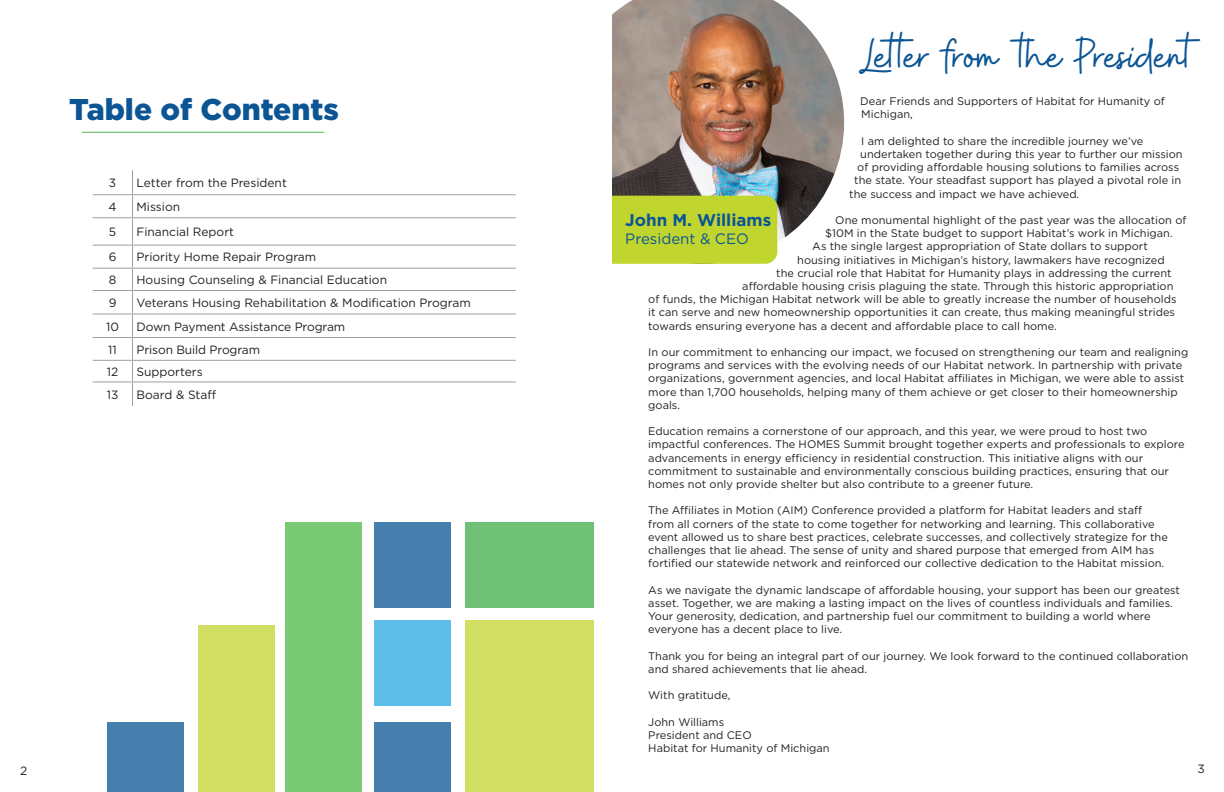
<style>
.page{position:relative;width:1224px;height:792px;background:#fff}
.page>*{position:absolute;margin:0;border:0;box-sizing:border-box;transform-origin:0 0}
.t1{font:50px "Buffalo";letter-spacing:-.06em;color:#0b5595}
.t2{font:900 30px "Gotham";color:#0b5595}
.t3{font:700 17px "Gotham";color:#0b5595}
.t4{font:15px "Gotham";color:#0b5595}
.t5{font:12px "Gotham";color:#231f20}
.t6{font:11px/13.2px "Gotham";color:#231f20}
</style>
<div class="page">
<img style="left:612px;top:0;width:232px;height:264px">
<div style="left:581px;top:196px;width:196px;height:68px;background:#c1d52f;border-radius:12px"></div>
<div style="left:471px;top:1px;width:140px;height:505px;background:#fff"></div>
<hr style="left:82px;top:132px;width:242px;height:1px;background:#50b949">
<hr style="left:93px;top:194px;width:40px;height:1px;background:#9d9fa2">
<hr style="left:133px;top:194px;width:383px;height:1px;background:#9d9fa2">
<hr style="left:93px;top:217px;width:40px;height:1px;background:#9d9fa2">
<hr style="left:133px;top:217px;width:383px;height:1px;background:#9d9fa2">
<hr style="left:93px;top:245px;width:40px;height:1px;background:#9d9fa2">
<hr style="left:133px;top:245px;width:383px;height:1px;background:#9d9fa2">
<hr style="left:93px;top:268px;width:40px;height:1px;background:#9d9fa2">
<hr style="left:133px;top:268px;width:383px;height:1px;background:#9d9fa2">
<hr style="left:93px;top:290px;width:40px;height:1px;background:#9d9fa2">
<hr style="left:133px;top:290px;width:383px;height:1px;background:#9d9fa2">
<hr style="left:93px;top:314px;width:40px;height:1px;background:#9d9fa2">
<hr style="left:133px;top:314px;width:383px;height:1px;background:#9d9fa2">
<hr style="left:93px;top:337px;width:40px;height:1px;background:#9d9fa2">
<hr style="left:133px;top:337px;width:383px;height:1px;background:#9d9fa2">
<hr style="left:93px;top:360px;width:40px;height:1px;background:#9d9fa2">
<hr style="left:133px;top:360px;width:383px;height:1px;background:#9d9fa2">
<hr style="left:93px;top:381px;width:40px;height:1px;background:#9d9fa2">
<hr style="left:133px;top:381px;width:383px;height:1px;background:#9d9fa2">
<svg style="left:132px;top:170px;width:1px;height:236px"></svg>
<div style="left:198px;top:625px;width:77px;height:167px;background:#d0df61"></div>
<div style="left:286px;top:523px;width:76px;height:269px;background:#7aca75"></div>
<div style="left:465px;top:621px;width:129px;height:171px;background:#d0df61"></div>
<div style="left:374px;top:523px;width:77px;height:85px;background:#467eae"></div>
<div style="left:465px;top:523px;width:129px;height:85px;background:#6ec175"></div>
<div style="left:374px;top:621px;width:77px;height:85px;background:#5dbfe9"></div>
<div style="left:374px;top:722px;width:77px;height:70px;background:#467eae"></div>
<div style="left:107px;top:722px;width:76px;height:70px;background:#467eae"></div>
<p class="t2" style="left:69px;top:89px;width:271px">Table of Contents</p>
<p class="t5" style="left:109px;top:175px;width:9px">3</p>
<p class="t5" style="left:137px;top:175px;width:152px">Letter from the President</p>
<p class="t5" style="left:109px;top:199px;width:10px">4</p>
<p class="t5" style="left:137px;top:199px;width:45px">Mission</p>
<p class="t5" style="left:109px;top:224px;width:9px">5</p>
<p class="t5" style="left:137px;top:224px;width:99px">Financial Report</p>
<p class="t5" style="left:109px;top:250px;width:9px">6</p>
<p class="t5" style="left:137px;top:250px;width:181px">Priority Home Repair Program</p>
<p class="t5" style="left:109px;top:272px;width:9px">8</p>
<p class="t5" style="left:137px;top:272px;width:252px">Housing Counseling &amp; Financial Education</p>
<p class="t5" style="left:109px;top:295px;width:9px">9</p>
<p class="t5" style="left:137px;top:295px;width:336px">Veterans Housing Rehabilitation &amp; Modification Program</p>
<p class="t5" style="left:106px;top:319px;width:14px">10</p>
<p class="t5" style="left:137px;top:319px;width:210px">Down Payment Assistance Program</p>
<p class="t5" style="left:108px;top:342px;width:10px">11</p>
<p class="t5" style="left:137px;top:342px;width:125px">Prison Build Program</p>
<p class="t5" style="left:107px;top:364px;width:13px">12</p>
<p class="t5" style="left:137px;top:364px;width:68px">Supporters</p>
<p class="t5" style="left:107px;top:387px;width:13px">13</p>
<p class="t5" style="left:137px;top:387px;width:81px">Board &amp; Staff</p>
<p class="t1" style="left:859px;top:28px;width:343px">Letter from the President</p>
<p class="t6" style="left:860px;top:94px;width:306px">Dear Friends and Supporters of Habitat for Humanity of<br>Michigan,</p>
<p class="t6" style="left:861px;top:134px;width:284px">I am delighted to share the incredible journey we’ve</p>
<p class="t6" style="left:860px;top:147px;width:324px">undertaken together during this year to further our mission</p>
<p class="t6" style="left:857px;top:160px;width:323px">of providing affordable housing solutions to families across</p>
<p class="t6" style="left:854px;top:174px;width:328px">the state. Your steadfast support has played a pivotal role in</p>
<p class="t6" style="left:849px;top:187px;width:232px">the success and impact we have achieved.</p>
<p class="t6" style="left:835px;top:213px;width:353px">One monumental highlight of the past year was the allocation of</p>
<p class="t6" style="left:825px;top:226px;width:349px">$10M in the State budget to support Habitat’s work in Michigan.</p>
<p class="t6" style="left:812px;top:240px;width:337px">As the single largest appropriation of State dollars to support</p>
<p class="t6" style="left:797px;top:253px;width:369px">housing initiatives in Michigan’s history, lawmakers have recognized</p>
<p class="t6" style="left:776px;top:266px;width:397px">the crucial role that Habitat for Humanity plays in addressing the current</p>
<p class="t6" style="left:742px;top:279px;width:433px">affordable housing crisis plaguing the state. Through this historic appropriation</p>
<p class="t6" style="left:648px;top:292px;width:530px">of funds, the Michigan Habitat network will be able to greatly increase the number of households</p>
<p class="t6" style="left:648px;top:306px;width:528px">it can serve and new homeownership opportunities it can create, thus making meaningful strides</p>
<p class="t6" style="left:648px;top:319px;width:410px">towards ensuring everyone has a decent and affordable place to call home.</p>
<p class="t6" style="left:648px;top:345px;width:542px">In our commitment to enhancing our impact, we focused on strengthening our team and realigning programs and services with the evolving needs of our Habitat network. In partnership with private organizations, government agencies, and local Habitat affiliates in Michigan, we were able to assist more than 1,700 households, helping many of them achieve or get closer to their homeownership goals.</p>
<p class="t6" style="left:648px;top:424px;width:538px">Education remains a cornerstone of our approach, and this year, we were proud to host two impactful conferences. The HOMES Summit brought together experts and professionals to explore advancements in energy efficiency in residential construction. This initiative aligns with our commitment to sustainable and environmentally conscious building practices, ensuring that our homes not only provide shelter but also contribute to a greener future.</p>
<p class="t6" style="left:648px;top:504px;width:521px">The Affiliates in Motion (AIM) Conference provided a platform for Habitat leaders and staff from all corners of the state to come together for networking and learning. This collaborative event allowed us to share best practices, celebrate successes, and collectively strategize for the challenges that lie ahead. The sense of unity and shared purpose that emerged from AIM has fortified our statewide network and reinforced our collective dedication to the Habitat mission.</p>
<p class="t6" style="left:648px;top:583px;width:533px">As we navigate the dynamic landscape of affordable housing, your support has been our greatest asset. Together, we are making a lasting impact on the lives of countless individuals and families.<br>Your generosity, dedication, and partnership fuel our commitment to building a world where everyone has a decent place to live.</p>
<p class="t6" style="left:648px;top:649px;width:541px">Thank you for being an integral part of our journey. We look forward to the continued collaboration and shared achievements that lie ahead.</p>
<p class="t6" style="left:648px;top:688px;width:84px">With gratitude,</p>
<p class="t6" style="left:648px;top:715px;width:77px">John Williams</p>
<p class="t6" style="left:648px;top:728px;width:105px">President and CEO</p>
<p class="t6" style="left:648px;top:741px;width:183px">Habitat for Humanity of Michigan</p>
<p class="t3" style="left:625px;top:209px;width:147px">John M. Williams</p>
<p class="t4" style="left:625px;top:229px;width:125px">President &amp; CEO</p>
<p class="t5" style="left:20px;top:763px;width:9px">2</p>
<p class="t5" style="left:1198px;top:761px;width:9px">3</p>
</div>
